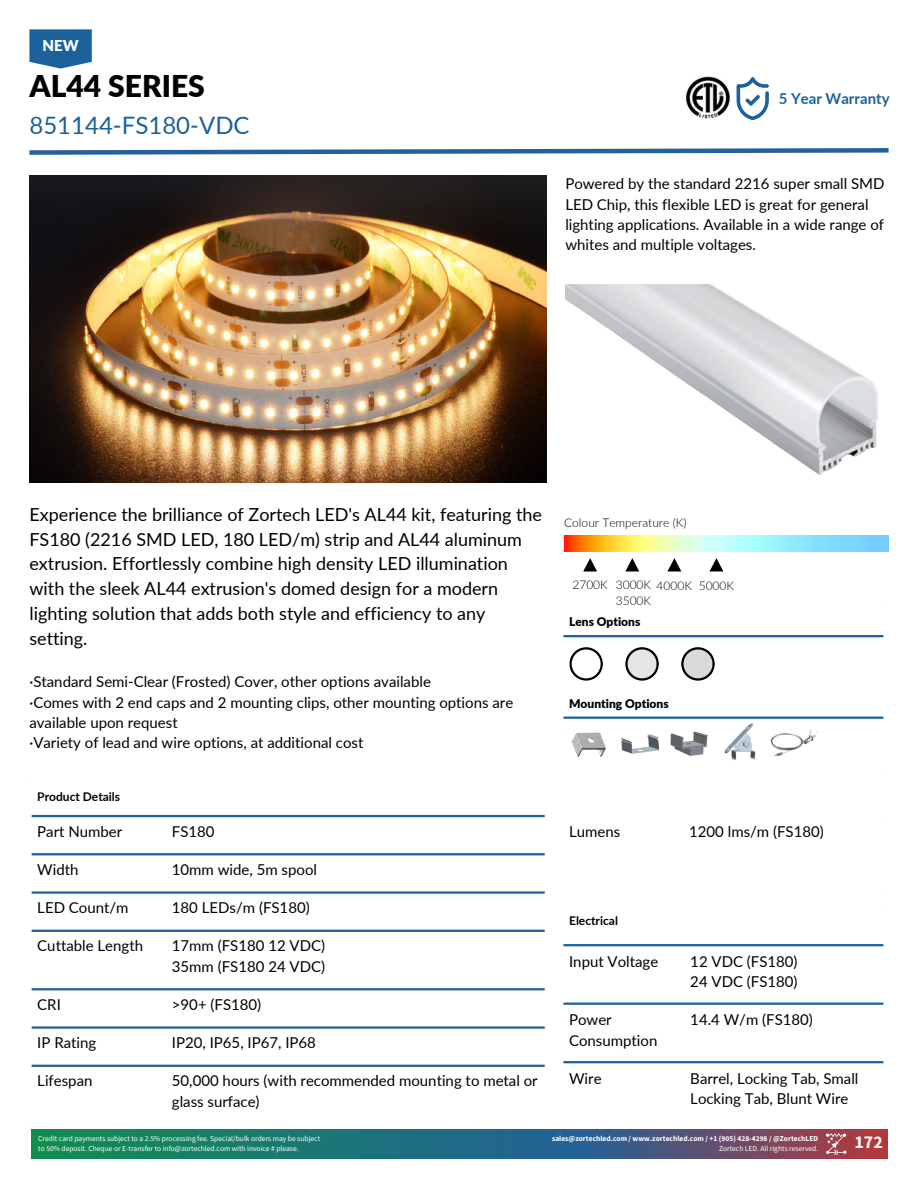
<style>
.page{position:relative;width:918px;height:1188px;background:#fff}
.page>*{position:absolute;margin:0;border:0;box-sizing:border-box;transform-origin:0 0}
.t1{font:900 30px "Lato";color:#000}
.t2{font:24px "Lato";color:#1b629c}
.t3{font:18px/24.8px "Lato";color:#000}
.t4{font:700 18px "Source Sans Pro";color:#fff}
.t5{font:15px/20.2px "Lato";color:#000}
.t6{font:700 15px "Lato";color:#1b629c}
.t7{font:900 15px "Lato";color:#fff}
.t8{font:300 12px "Lato";color:#000}
.t9{font:900 12px "Lato";color:#000}
.t10{font:700 12px "Lato";color:#000}
.t11{font:7.5px/10.1px "Source Sans Pro";color:#fff}
.t12{font:700 7.5px "Source Sans Pro";color:#fff}
</style>
<div class="page">
<img style="left:565px;top:285px;width:313px;height:190px">
<img style="left:29px;top:175px;width:518px;height:307px">
<svg style="left:737px;top:77px;width:32px;height:43px"></svg>
<svg style="left:29px;top:148px;width:860px;height:7px"></svg>
<svg style="left:29px;top:29px;width:63px;height:40px;background:#3473a7"></svg>
<hr style="left:563px;top:635px;width:320px;height:2px;background:#1b629c">
<hr style="left:563px;top:717px;width:320px;height:2px;background:#1b629c">
<img style="left:563px;top:716px;width:42px;height:41px">
<svg style="left:569px;top:647px;width:34px;height:34px"></svg>
<svg style="left:625px;top:647px;width:34px;height:34px"></svg>
<svg style="left:681px;top:647px;width:34px;height:34px"></svg>
<img style="left:605px;top:716px;width:51px;height:38px">
<img style="left:656px;top:716px;width:51px;height:40px">
<img style="left:707px;top:716px;width:69px;height:44px">
<img style="left:758px;top:727px;width:59px;height:33px">
<img style="left:565px;top:536px;width:324px;height:16px">
<hr style="left:32px;top:815px;width:513px;height:2px;background:#1b629c">
<hr style="left:32px;top:853px;width:513px;height:2px;background:#1b629c">
<hr style="left:32px;top:891px;width:513px;height:3px;background:#1b629c">
<hr style="left:32px;top:930px;width:513px;height:2px;background:#1b629c">
<hr style="left:32px;top:988px;width:513px;height:2px;background:#246198">
<hr style="left:32px;top:1026px;width:513px;height:3px;background:#246198">
<hr style="left:32px;top:1065px;width:513px;height:2px;background:#246198">
<hr style="left:563px;top:944px;width:320px;height:2px;background:#1b629c">
<hr style="left:563px;top:1003px;width:320px;height:2px;background:#1b629c">
<hr style="left:563px;top:1061px;width:320px;height:2px;background:#1b629c">
<svg style="left:583px;top:558px;width:14px;height:13px"></svg>
<svg style="left:625px;top:558px;width:14px;height:13px"></svg>
<svg style="left:667px;top:558px;width:14px;height:13px"></svg>
<svg style="left:709px;top:558px;width:14px;height:13px"></svg>
<img style="left:685px;top:77px;width:45px;height:42px">
<svg style="left:32px;top:1129px;width:856px;height:30px;background:#356870"></svg>
<img style="left:826px;top:1133px;width:20px;height:23px">
<p class="t7" style="left:43px;top:36px;width:38px">NEW</p>
<h1 class="t1" style="left:29px;top:67px;width:177px">AL44 SERIES</h1>
<h2 class="t2" style="left:29px;top:110px;width:222px">851144-FS180-VDC</h2>
<h5 class="t6" style="left:779px;top:89px;width:113px">5 Year Warranty</h5>
<p class="t5" style="left:565px;top:173px;width:321px">Powered by the standard 2216 super small SMD LED Chip, this flexible LED is great for general lighting applications. Available in a wide range of whites and multiple voltages.</p>
<p class="t3" style="left:29px;top:502px;width:514px">Experience the brilliance of Zortech LED's AL44 kit, featuring the FS180 (2216 SMD LED, 180 LED/m) strip and AL44 aluminum extrusion. Effortlessly combine high density LED illumination with the sleek AL44 extrusion's domed design for a modern lighting solution that adds both style and efficiency to any setting.</p>
<p class="t5" style="left:29px;top:672px;width:403px">·Standard Semi-Clear (Frosted) Cover, other options available</p>
<p class="t5" style="left:29px;top:692px;width:485px">·Comes with 2 end caps and 2 mounting clips, other mounting options are available upon request</p>
<p class="t5" style="left:29px;top:732px;width:335px">·Variety of lead and wire options, at additional cost</p>
<p class="t8" style="left:564px;top:515px;width:124px">Colour Temperature (K)</p>
<p class="t8" style="left:572px;top:577px;width:37px">2700K</p>
<p class="t8" style="left:616px;top:577px;width:37px">3000K</p>
<p class="t8" style="left:616px;top:593px;width:37px">3500K</p>
<p class="t8" style="left:657px;top:578px;width:37px">4000K</p>
<p class="t8" style="left:699px;top:578px;width:37px">5000K</p>
<p class="t9" style="left:569px;top:615px;width:73px">Lens Options</p>
<h6 class="t9" style="left:569px;top:696px;width:101px">Mounting Options</h6>
<p class="t10" style="left:37px;top:789px;width:84px">Product Details</p>
<p class="t5" style="left:37px;top:821px;width:87px">Part Number</p>
<p class="t5" style="left:172px;top:821px;width:44px">FS180</p>
<p class="t5" style="left:37px;top:859px;width:43px">Width</p>
<p class="t5" style="left:172px;top:859px;width:147px">10mm wide, 5m spool</p>
<p class="t5" style="left:37px;top:897px;width:93px">LED Count/m</p>
<p class="t5" style="left:172px;top:897px;width:139px">180 LEDs/m (FS180)</p>
<p class="t5" style="left:37px;top:936px;width:107px">Cuttable Length</p>
<p class="t5" style="left:172px;top:936px;width:155px">17mm (FS180 12 VDC)</p>
<p class="t5" style="left:172px;top:956px;width:155px">35mm (FS180 24 VDC)</p>
<p class="t5" style="left:37px;top:994px;width:25px">CRI</p>
<p class="t5" style="left:172px;top:994px;width:91px">&gt;90+ (FS180)</p>
<p class="t5" style="left:37px;top:1032px;width:61px">IP Rating</p>
<p class="t5" style="left:172px;top:1032px;width:146px">IP20, IP65, IP67, IP68</p>
<p class="t5" style="left:37px;top:1071px;width:57px">Lifespan</p>
<p class="t5" style="left:172px;top:1070px;width:367px;line-height:20.9px">50,000 hours (with recommended mounting to metal or glass surface)</p>
<p class="t11" style="left:38px;top:1133px;width:283px">Credit card payments subject to a 2.5% processing fee. Special/bulk orders may be subject to 50% deposit. Cheque or E-transfer to info@zortechled.com with invoice # please.</p>
<p class="t5" style="left:569px;top:821px;width:53px">Lumens</p>
<p class="t5" style="left:689px;top:821px;width:136px">1200 lms/m (FS180)</p>
<p class="t10" style="left:569px;top:913px;width:50px">Electrical</p>
<p class="t5" style="left:569px;top:951px;width:91px">Input Voltage</p>
<p class="t5" style="left:690px;top:951px;width:109px">12 VDC (FS180)</p>
<p class="t5" style="left:690px;top:971px;width:109px">24 VDC (FS180)</p>
<p class="t5" style="left:569px;top:1009px;width:90px">Power<br>Consumption</p>
<p class="t5" style="left:690px;top:1009px;width:124px">14.4 W/m (FS180)</p>
<p class="t5" style="left:569px;top:1068px;width:34px">Wire</p>
<p class="t5" style="left:690px;top:1067px;width:170px">Barrel, Locking Tab, Small<br>Locking Tab, Blunt Wire</p>
<p class="t12" style="left:552px;top:1134px;width:268px">sales@zortechled.com / www.zortechled.com / +1 (905) 428-4298 / @ZortechLED</p>
<p class="t11" style="left:719px;top:1143px;width:101px">Zortech LED. All rights reserved.</p>
<p class="t4" style="left:854px;top:1131px;width:30px">172</p>
</div>
